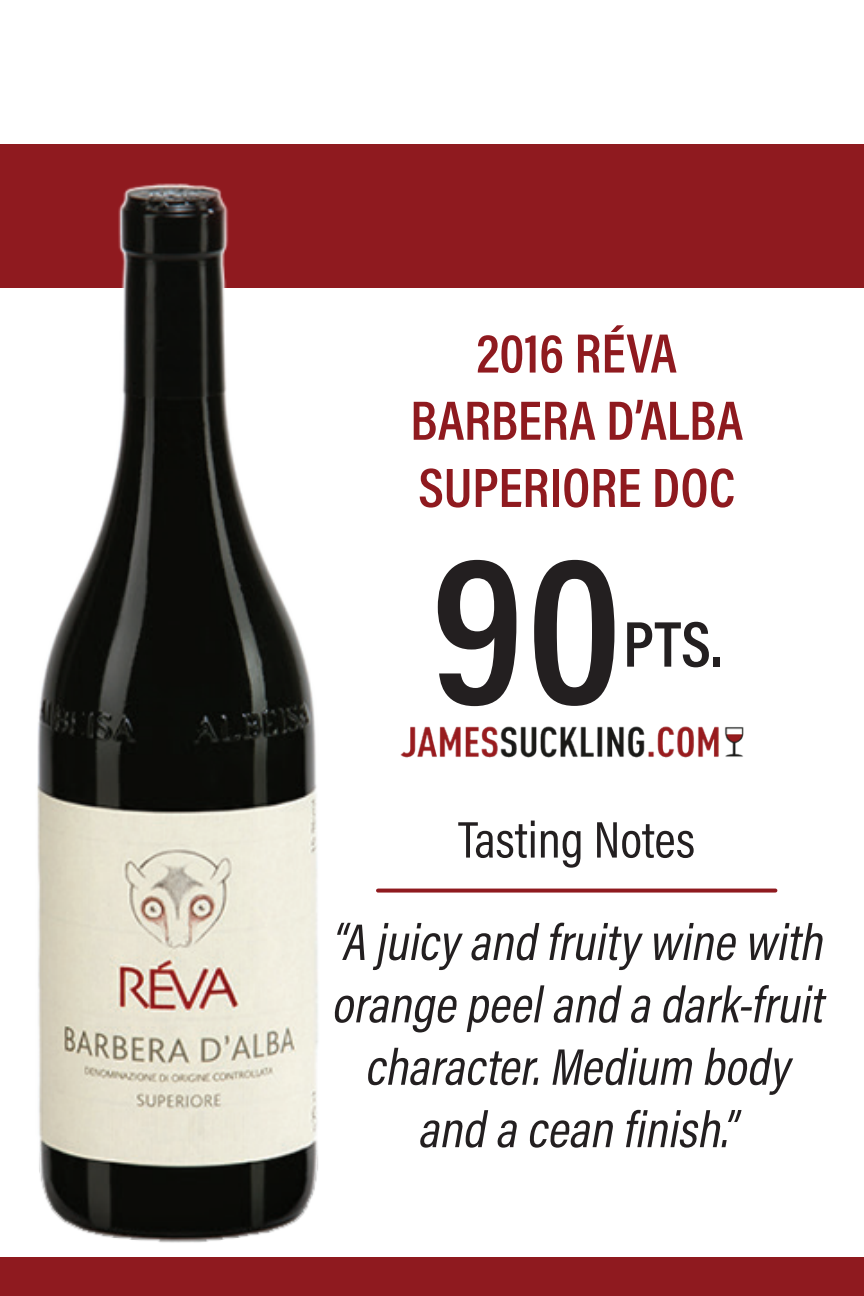
<style>
.page{position:relative;width:864px;height:1296px;background:#fff}
.page>*{position:absolute;margin:0;border:0;box-sizing:border-box;transform-origin:0 0}
.t1{font:600 216px "Acumin Pro Cond";color:#231f20}
.t2{font:600 65.2px "Acumin Pro Cond";color:#231f20}
.t3{font:600 56px/67.2px "Acumin Pro Cond";color:#8f1a1f;text-align:center}
.t4{font:italic 52px/62.4px "Acumin Pro Cond";color:#231f20;text-align:center}
.t5{font:52px "Acumin Pro Cond";color:#231f20}
</style>
<div class="page">
<div style="left:0;top:144px;width:864px;height:144px;background:#8f1a1f"></div>
<div style="left:0;top:1257px;width:864px;height:39px;background:#8f1a1f"></div>
<img style="left:37px;top:183px;width:281px;height:1060px">
<img style="left:400px;top:726px;width:344px;height:32px">
<svg style="left:378px;top:889px;width:397px;height:4px;background:#9b3337"></svg>
<p class="t3" style="left:410px;top:318px;width:334px">2016 RÉVA<br>BARBERA D’ALBA<br>SUPERIORE DOC</p>
<h1 class="t1" style="left:431px;top:488px;width:194px">90</h1>
<p class="t2" style="left:623px;top:601px;width:101px">PTS.</p>
<p class="t5" style="left:458px;top:806px;width:238px">Tasting Notes</p>
<p class="t4" style="left:331px;top:910px;width:504px">“A juicyand fruitywinewith orangepeeland a dark-fruit character.Medium body and a cean finish.”</p>
</div>
